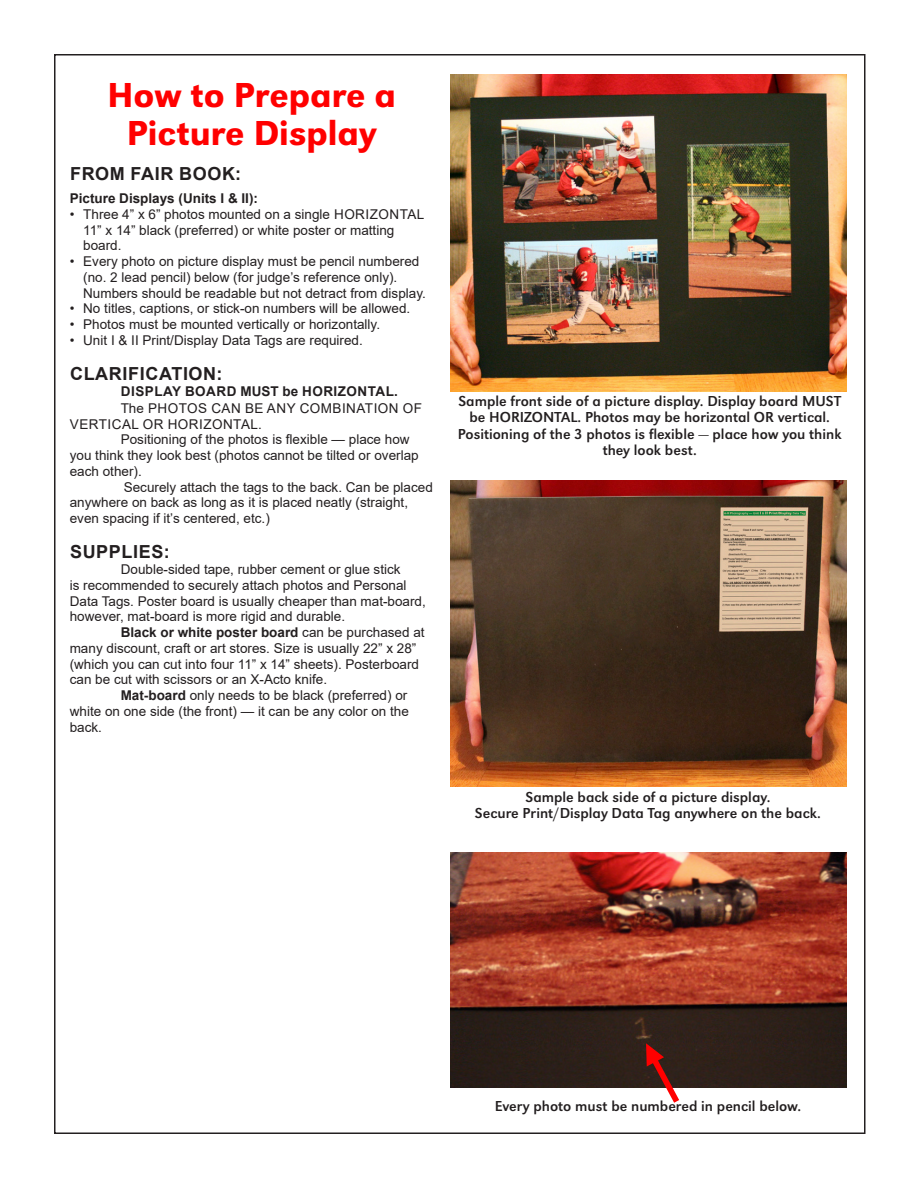
<style>
.page{position:relative;width:918px;height:1188px;background:#fff}
.page>*{position:absolute;margin:0;border:0;box-sizing:border-box;transform-origin:0 0}
.Headline_--_UNL_Tool{font:500 36px/37.5px "URW Grotesk";color:#f00;text-align:center}
.classes_--_4H{font:700 18px "Arial";letter-spacing:.035em;color:#231f20}
.Photo_Caption{font:15px/16.5px "URW Grotesk";color:#231f20;text-align:center}
.Photography_Text_2{font:13.5px/15.8px "Arial";color:#231f20}
.Photography_Text_2-2{font:13.5px/15.8px "Arial";letter-spacing:.035em;color:#231f20}
.Photography_Text_2-3{font:700 13.5px "Arial";letter-spacing:.035em;color:#231f20}
.classes_--_4H-2{font:700 13.5px "Arial";color:#231f20}
.s1{font-weight:700}
</style>
<div class="page">
<img style="left:450px;top:75px;width:396px;height:317px">
<img style="left:450px;top:480px;width:396px;height:306px">
<img style="left:450px;top:853px;width:396px;height:235px">
<svg style="left:646px;top:1043px;width:33px;height:60px"></svg>
<p class="Headline_--_UNL_Tool" style="left:107px;top:76px;width:290px">How to Prepare a<br>Picture Display</p>
<p class="classes_--_4H" style="left:70px;top:161px;width:173px">FROM FAIR BOOK:</p>
<p class="classes_--_4H-2" style="left:70px;top:189px;width:190px">Picture Displays (Units I &amp; II):</p>
<p class="Photography_Text_2" style="left:83px;top:206px;width:343px;text-indent:-14px">• Three 4” x 6” photos mounted on a single HORIZONTAL<br>11” x 14” black (preferred) or white poster or matting board.</p>
<p class="Photography_Text_2" style="left:83px;top:254px;width:344px;text-indent:-14px">• Every photo on picture display must be pencil numbered (no. 2 lead pencil) below (for judge’s reference only).<br>Numbers should be readable but not detract from display.</p>
<p class="Photography_Text_2" style="left:70px;top:301px;width:342px">• No titles, captions, or stick-on numbers will be allowed.</p>
<p class="Photography_Text_2" style="left:70px;top:317px;width:312px">• Photos must be mounted vertically or horizontally.</p>
<p class="Photography_Text_2" style="left:70px;top:332px;width:295px">• Unit I &amp; II Print/Display Data Tags are required.</p>
<p class="classes_--_4H" style="left:70px;top:361px;width:154px">CLARIFICATION:</p>
<p class="Photography_Text_2-3" style="left:121px;top:382px;width:278px">DISPLAY BOARD MUST be HORIZONTAL.</p>
<p class="Photography_Text_2-2" style="left:70px;top:400px;width:354px;text-indent:51px">The PHOTOS CAN BE ANY COMBINATION OF<br>VERTICAL OR HORIZONTAL.</p>
<p class="Photography_Text_2" style="left:70px;top:432px;width:350px;text-indent:51px">Positioning of the photos is flexible — place how you think they look best (photos cannot be tilted or overlap each other).</p>
<p class="Photography_Text_2" style="left:70px;top:479px;width:365px;text-indent:54px">Securely attach the tags to the back. Can be placed anywhere on back as long as it is placed neatly (straight, even spacing if it’s centered, etc.)</p>
<p class="classes_--_4H" style="left:70px;top:539px;width:101px">SUPPLIES:</p>
<p class="Photography_Text_2" style="left:70px;top:561px;width:358px;text-indent:51px">Double-sided tape, rubber cement or glue stick<br>is recommended to securely attach photos and Personal Data Tags. Poster board is usually cheaper than mat-board, however, mat-board is more rigid and durable.</p>
<p class="Photography_Text_2" style="left:70px;top:624px;width:356px;text-indent:51px"><span class="s1">Black or white poster board</span> can be purchased at many discount, craft or art stores. Size is usually 22” x 28” (which you can cut into four 11” x 14” sheets). Posterboard can be cut with scissors or an X-Acto knife.</p>
<p class="Photography_Text_2" style="left:70px;top:687px;width:341px;text-align:justify;text-indent:51px"><span class="s1">Mat-board</span> only needs to be black (preferred) or white on one side (the front) — it can be any color on the back.</p>
<p class="Photo_Caption" style="left:458px;top:392px;width:385px">Sample front side of a picture display. Display board MUST be HORIZONTAL. Photos may be horizontal OR vertical.<br>Positioning of the 3 photos is flexible — place how you think they look best.</p>
<p class="Photo_Caption" style="left:475px;top:789px;width:348px">Sample back side of a picture display.<br>Secure Print/Display Data Tag anywhere on the back.</p>
<p class="Photo_Caption" style="left:495px;top:1098px;width:308px">Every photo must be numbered in pencil below.</p>
</div>
